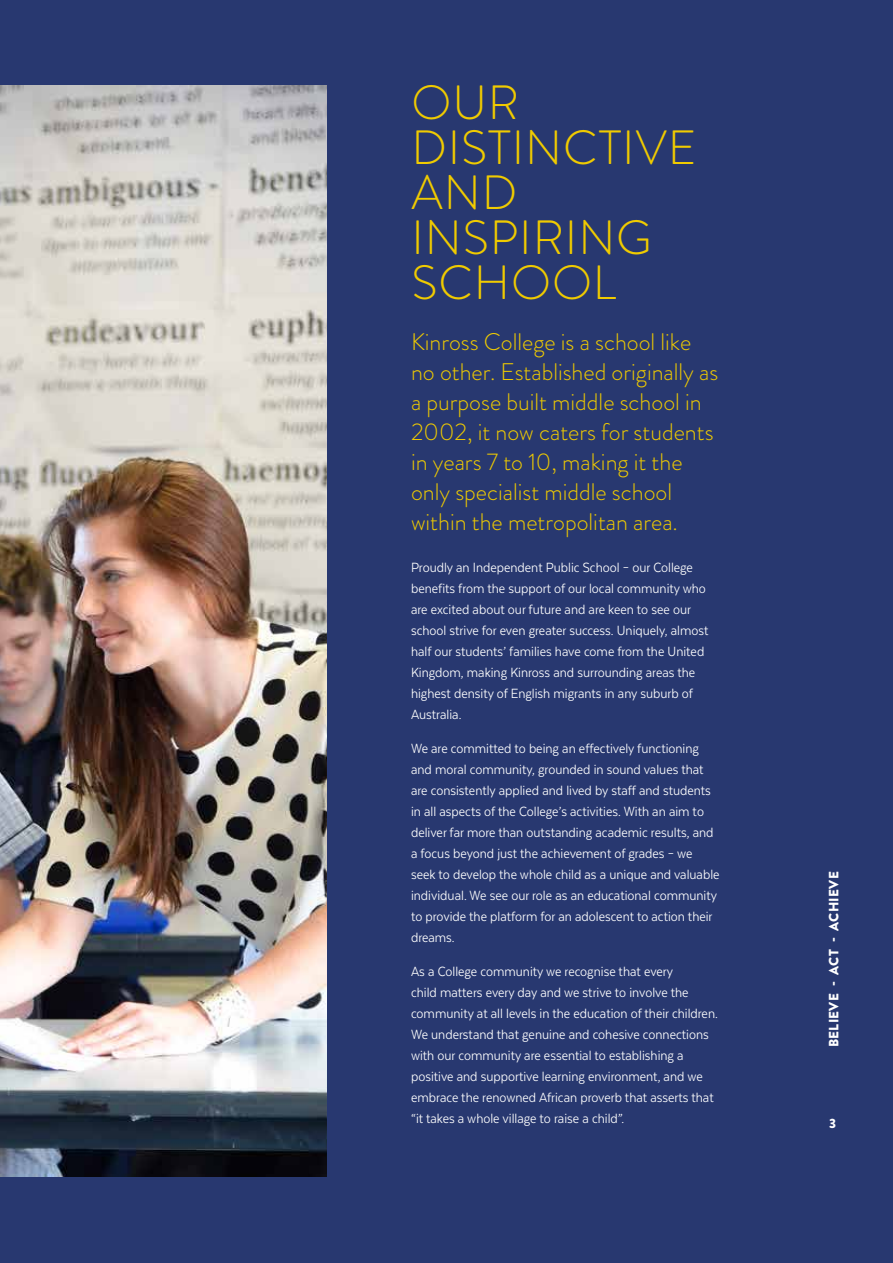
<style>
.page{position:relative;width:893px;height:1263px;background:#283870}
.page>*{position:absolute;margin:0;border:0;box-sizing:border-box;transform-origin:0 0}
.t1{font:300 48px/45px "Brandon Grotesque";letter-spacing:.02em;color:#f0cb00}
.t2{font:300 24px/30px "Brandon Grotesque";color:#f0cb00}
.t3{font:15.3px/21px "Texta Narrow";color:#fff}
.t4{font:900 13.5px "Brandon Grotesque";letter-spacing:.02em;color:#fff}
</style>
<div class="page">
<img style="left:0;top:85px;width:326px;height:1091px">
<h1 class="t1" style="left:411px;top:80px;width:287px">OUR<br>DISTINCTIVE<br>AND<br>INSPIRING<br>SCHOOL</h1>
<h2 class="t2" style="left:411px;top:327px;width:309px">Kinross College is a school like no other. Established originally as a purpose built middle school in<br>2002, it now caters for students in years 7 to 10, making it the only specialist middle school within the metropolitan area.</h2>
<p class="t3" style="left:411px;top:557px;width:299px">Proudly an Independent Public School – our College benefits from the support of our local community who are excited about our future and are keen to see our school strive for even greater success. Uniquely, almost half our students’ families have come from the United Kingdom, making Kinross and surrounding areas the highest density of English migrants in any suburb of Australia.</p>
<p class="t3" style="left:411px;top:738px;width:310px">We are committed to being an effectively functioning and moral community, grounded in sound values that are consistently applied and lived by staff and students in all aspects of the College’s activities. With an aim to deliver far more than outstanding academic results, and a focus beyond just the achievement of grades – we seek to develop the whole child as a unique and valuable individual. We see our role as an educational community to provide the platform for an adolescent to action their dreams.</p>
<p class="t3" style="left:411px;top:960px;width:308px">As a College community we recognise that every<br>child matters every day and we strive to involve the community at all levels in the education of their children.<br>We understand that genuine and cohesive connections with our community are essential to establishing a positive and supportive learning environment, and we embrace the renowned African proverb that asserts that “it takes a whole village to raise a child”.</p>
<p class="t4" style="left:824px;top:1047px;width:177px;rotate:-90deg">BELIEVE - ACT - ACHIEVE</p>
<p class="t4" style="left:829px;top:1114px;width:8px">3</p>
</div>
